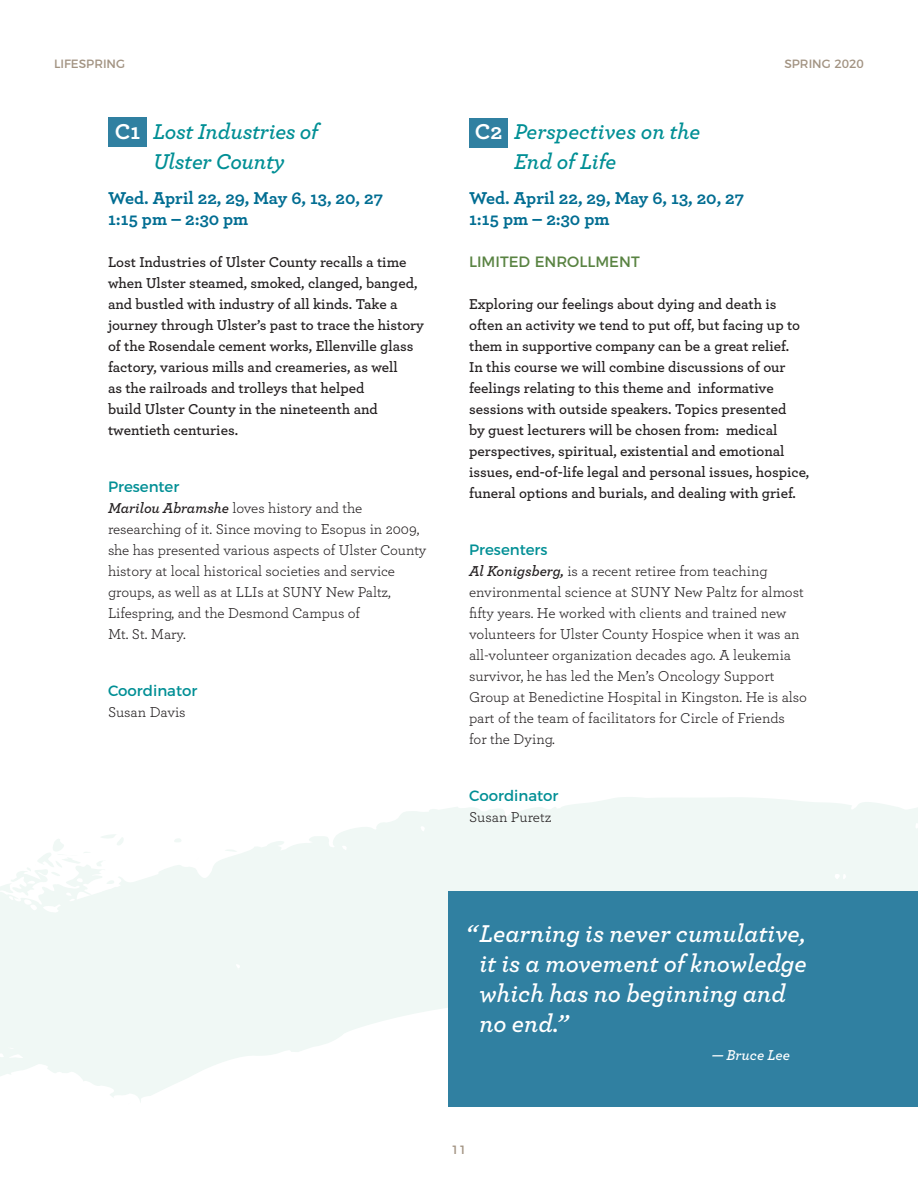
<style>
.page{position:relative;width:918px;height:1188px;background:#fff}
.page>*{position:absolute;margin:0;border:0;box-sizing:border-box;transform-origin:0 0}
.t1{font:25.5px/30px "Archer Semibold LF Italic";color:#fff}
.t2{font:22.5px/30px "Archer Semibold LF Italic";letter-spacing:-.01em;color:#008f95;text-align:center}
.t3{font:700 18px/21px "Archer";color:#016d92}
.t4{font:600 15px/21px "Archer";color:#231f20}
.t5{font:15px/21px "Archer";letter-spacing:-.005em;color:#231f20}
.t6{font:15px "Montserrat";color:#008f95}
.t7{font:15px "Montserrat";color:#598342}
.t8{font:15px "Archer Semibold LF Italic";color:#fff}
.t9{font:12px "Montserrat";color:#a29382}
.s1{font-family:"Archer";font-weight:700;color:#fff}
.s2{font-family:"Archer Semibold LF Italic"}
</style>
<div class="page">
<svg style="left:288px;top:797px;width:630px;height:307px;fill:#f0f8f5"></svg>
<svg style="left:0;top:834px;width:288px;height:268px;fill:#f0f8f5"></svg>
<div style="left:108px;top:118px;width:39px;height:29px;background:#3080a1"></div>
<div style="left:469px;top:118px;width:39px;height:30px;background:#3080a1"></div>
<div style="left:449px;top:891px;width:469px;height:216px;background:#3080a1"></div>
<p class="t9" style="left:54px;top:54px;width:73px">LIFESPRING</p>
<p class="t9" style="left:784px;top:54px;width:81px">SPRING 2020</p>
<h2 class="t2" style="left:115px;top:116px;width:205px"><span class="s1">C1</span> Lost Industries of<br>Ulster County</h2>
<p class="t3" style="left:108px;top:186px;width:277px">Wed. April 22, 29, May 6, 13, 20, 27<br>1:15 pm – 2:30 pm</p>
<p class="t4" style="left:108px;top:251px;width:318px">Lost Industries of Ulster County recalls a time when Ulster steamed, smoked, clanged, banged, and bustled with industry of all kinds. Take a journey through Ulster’s past to trace the history of the Rosendale cement works, Ellenville glass factory, various mills and creameries, as well<br>as the railroads and trolleys that helped<br>build Ulster County in the nineteenth and twentieth centuries.</p>
<p class="t6" style="left:108px;top:475px;width:73px">Presenter</p>
<p class="t5" style="left:108px;top:497px;width:320px"><span class="s2">Marilou Abramshe</span> loves history and the researching of it. Since moving to Esopus in 2009, she has presented various aspects of Ulster County history at local historical societies and service groups, as well as at LLIs at SUNY New Paltz, Lifespring, and the Desmond Campus of<br>Mt. St. Mary.</p>
<p class="t6" style="left:108px;top:679px;width:91px">Coordinator</p>
<p class="t5" style="left:108px;top:701px;width:79px">Susan Davis</p>
<h2 class="t2" style="left:514px;top:116px;width:188px;text-align:left;text-indent:-39px"><span class="s1">C2</span> Perspectives on the<br>End of Life</h2>
<p class="t3" style="left:469px;top:186px;width:277px">Wed. April 22, 29, May 6, 13, 20, 27<br>1:15 pm – 2:30 pm</p>
<p class="t7" style="left:469px;top:250px;width:172px">LIMITED ENROLLMENT</p>
<p class="t4" style="left:469px;top:293px;width:342px">Exploring our feelings about dying and death is often an activity we tend to put off, but facing up to them in supportive company can be a great relief.<br>In this course we will combine discussions of our feelings relating to this theme and informative sessions with outside speakers. Topics presented<br>by guest lecturers will be chosen from: medical perspectives, spiritual, existential and emotional issues, end-of-life legal and personal issues, hospice, funeral options and burials, and dealing with grief.</p>
<p class="t6" style="left:469px;top:538px;width:80px">Presenters</p>
<p class="t5" style="left:469px;top:560px;width:339px"><span class="s2">Al Konigsberg,</span> is a recent retiree from teaching environmental science at SUNY New Paltz for almost fifty years. He worked with clients and trained new volunteers for Ulster County Hospice when it was an all-volunteer organization decades ago. A leukemia survivor, he has led the Men’s Oncology Support Group at Benedictine Hospital in Kingston. He is also part of the team of facilitators for Circle of Friends<br>for the Dying.</p>
<p class="t6" style="left:469px;top:784px;width:91px">Coordinator</p>
<p class="t5" style="left:469px;top:806px;width:84px">Susan Puretz</p>
<h1 class="t1" style="left:479px;top:918px;width:329px;text-indent:-13px">“Learning is never cumulative, it is a movement of knowledge which has no beginning and no end.”</h1>
<p class="t8" style="left:712px;top:1046px;width:80px">— Bruce Lee</p>
<p class="t9" style="left:452px;top:1141px;width:16px">11</p>
</div>
